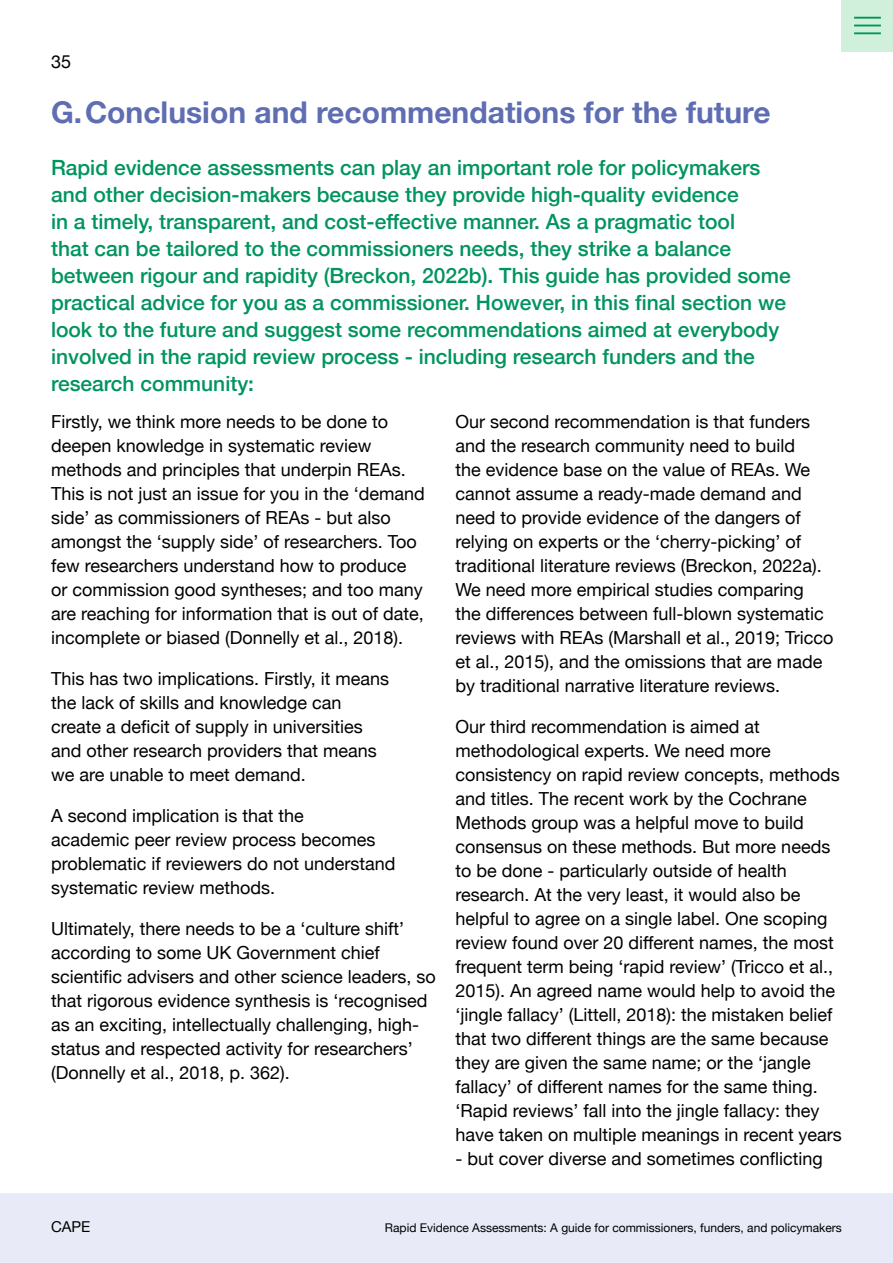
<style>
.page{position:relative;width:893px;height:1263px;background:#fff}
.page>*{position:absolute;margin:0;border:0;box-sizing:border-box;transform-origin:0 0}
.Header_1{font:700 30px "Helvetica Neue";color:#5f6db2}
.INTRO{font:500 21px/27px "Helvetica Neue";color:#00945e}
.Body{font:18px/24px "Helvetica Neue";color:#000}
.t1{font:15px "Helvetica Neue";color:#000}
.t2{font:12px "Helvetica Neue";color:#000}
</style>
<div class="page">
<div style="left:0;top:1193px;width:893px;height:70px;background:#e8ebf7"></div>
<div style="left:842px;top:0;width:51px;height:51px;background:#d1f0db"></div>
<hr style="left:854px;top:17px;width:27px;height:2px;background:#00945e">
<svg style="left:854px;top:25px;width:27px;height:1px"></svg>
<hr style="left:854px;top:32px;width:27px;height:2px;background:#00945e">
<p class="Body" style="left:51px;top:51px;width:22px">35</p>
<p class="Header_1" style="left:51px;top:89px;width:721px">G.Conclusion and recommendations for the future</p>
<p class="INTRO" style="left:51px;top:153px;width:741px">Rapid evidence assessments can play an important role for policymakers and other decision-makers because they provide high-quality evidence<br>in a timely, transparent, and cost-effective manner. As a pragmatic tool<br>that can be tailored to the commissioners needs, they strike a balance between rigour and rapidity (Breckon, 2022b). This guide has provided some practical advice for you as a commissioner. However, in this final section we look to the future and suggest some recommendations aimed at everybody involved in the rapid review process - including research funders and the research community:</p>
<p class="Body" style="left:51px;top:411px;width:375px">Firstly, we think more needs to be done to deepen knowledge in systematic review methods and principles that underpin REAs.<br>This is not just an issue for you in the ‘demand side’ as commissioners of REAs - but also amongst the ‘supply side’ of researchers. Too few researchers understand how to produce or commission good syntheses; and too many are reaching for information that is out of date, incomplete or biased (Donnelly et al., 2018).</p>
<p class="Body" style="left:51px;top:668px;width:340px">This has two implications. Firstly, it means the lack of skills and knowledge can create a deficit of supply in universities and other research providers that means we are unable to meet demand.</p>
<p class="Body" style="left:51px;top:805px;width:346px">A second implication is that the<br>academic peer review process becomes problematic if reviewers do not understand systematic review methods.</p>
<p class="Body" style="left:51px;top:918px;width:386px">Ultimately, there needs to be a ‘culture shift’ according to some UK Government chief scientific advisers and other science leaders, so that rigorous evidence synthesis is ‘recognised as an exciting, intellectually challenging, high&shy;status and respected activity for researchers’ (Donnelly et al., 2018, p. 362).</p>
<p class="Body" style="left:455px;top:411px;width:380px">Our second recommendation is that funders and the research community need to build<br>the evidence base on the value of REAs. We cannot assume a ready-made demand and need to provide evidence of the dangers of relying on experts or the ‘cherry-picking’ of traditional literature reviews (Breckon, 2022a).<br>We need more empirical studies comparing the differences between full-blown systematic reviews with REAs (Marshall et al., 2019; Tricco et al., 2015), and the omissions that are made by traditional narrative literature reviews.</p>
<p class="Body" style="left:455px;top:716px;width:388px">Our third recommendation is aimed at methodological experts. We need more consistency on rapid review concepts, methods and titles. The recent work by the Cochrane Methods group was a helpful move to build consensus on these methods. But more needs to be done - particularly outside of health research. At the very least, it would also be helpful to agree on a single label. One scoping review found over 20 different names, the most frequent term being ‘rapid review’ (Tricco et al., 2015). An agreed name would help to avoid the ‘jingle fallacy’ (Littell, 2018): the mistaken belief that two different things are the same because they are given the same name; or the ‘jangle fallacy’ of different names for the same thing. ‘Rapid reviews’ fall into the jingle fallacy: they have taken on multiple meanings in recent years</p>
<p class="Body" style="left:455px;top:1148px;width:369px">- but cover diverse and sometimes conflicting</p>
<p class="t1" style="left:51px;top:1216px;width:41px">CAPE</p>
<p class="t2" style="left:385px;top:1219px;width:458px">Rapid Evidence Assessments: A guide for commissioners, funders, and policymakers</p>
</div>
